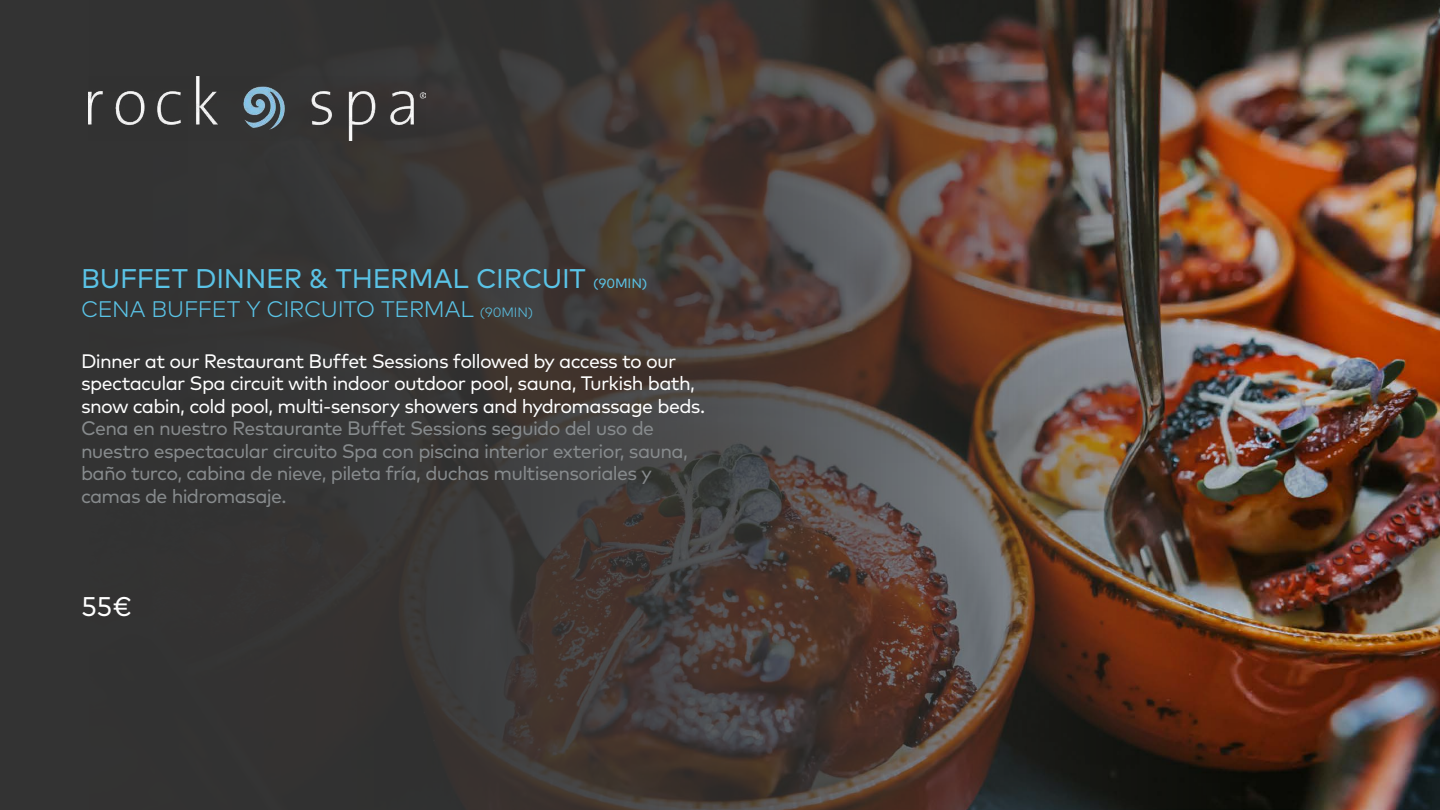
<style>
.page{position:relative;width:1440px;height:810px;background:#fff}
.page>*{position:absolute;margin:0;border:0;box-sizing:border-box;transform-origin:0 0}
.t1{font:27px "Mark";letter-spacing:-.01em;color:#5ac3e6}
.t2{font:27px "Mark";color:#fff}
.t3{font:300 22.5px "Mark";letter-spacing:-.01em;color:#5ac3e6}
.t4{font:19.5px/22.5px "Mark";letter-spacing:-.035em;color:#878b8d}
.t5{font:19.5px/22.5px "Mark";letter-spacing:-.035em;color:#fff}
.s1{font-size:13.5px}
</style>
<div class="page">
<img style="left:0;top:0;width:1440px;height:810px">
<img style="left:89px;top:76px;width:337px;height:64px">
<h1 class="t1" style="left:81px;top:263px;width:568px">BUFFET DINNER &amp; THERMAL CIRCUIT <span class="s1">(90MIN)</span></h1>
<p class="t3" style="left:81px;top:296px;width:454px">CENA BUFFET Y CIRCUITO TERMAL <span class="s1">(90MIN)</span></p>
<p class="t5" style="left:81px;top:350px;width:626px">Dinner at our Restaurant Buffet Sessions followed by access to our spectacular Spa circuit with indoor outdoor pool, sauna, Turkish bath, snow cabin, cold pool, multi-sensory showers and hydromassage beds.</p>
<p class="t4" style="left:81px;top:417px;width:608px">Cena en nuestro Restaurante Buffet Sessions seguido del uso de nuestro espectacular circuito Spa con piscina interior exterior, sauna, baño turco, cabina de nieve, pileta fría, duchas multisensoriales y camas de hidromasaje.</p>
<h1 class="t2" style="left:81px;top:591px;width:52px">55€</h1>
</div>
